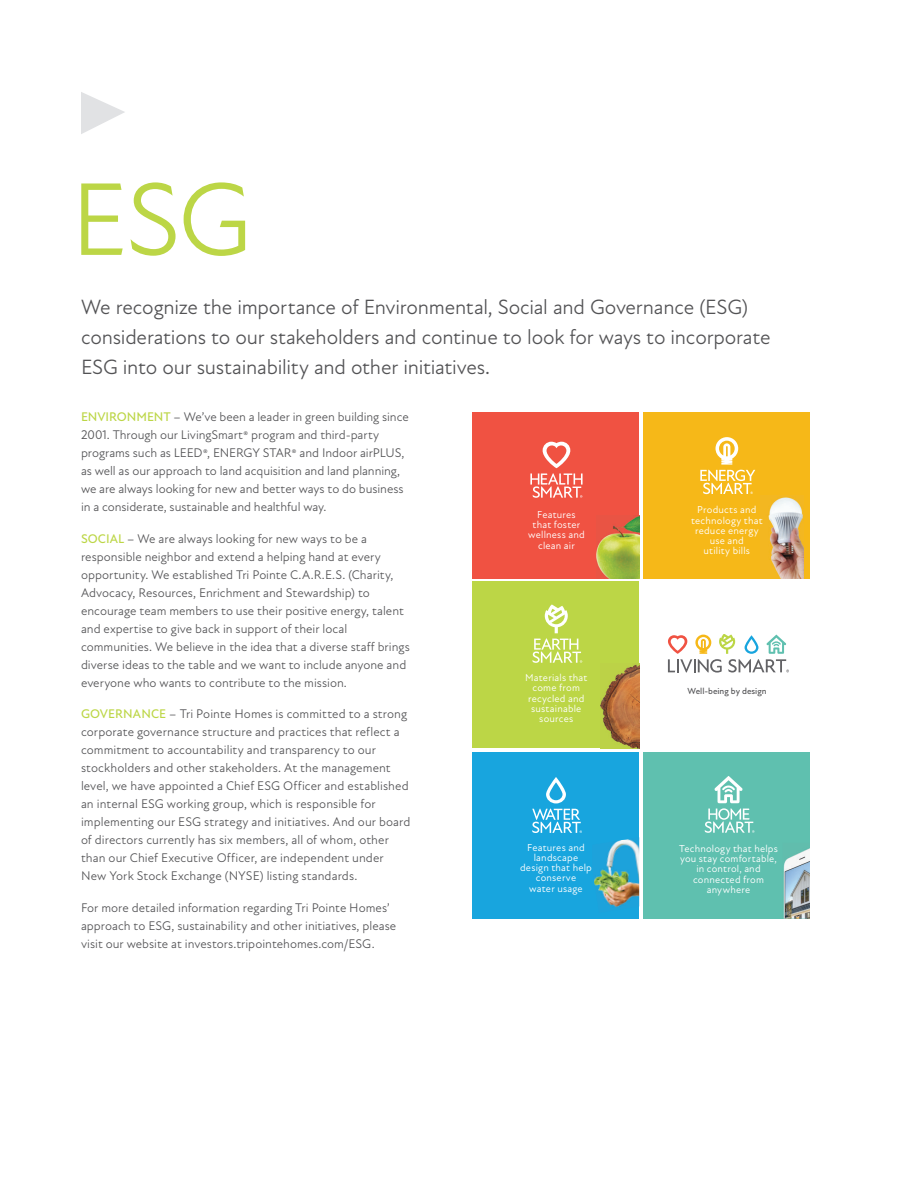
<style>
.page{position:relative;width:918px;height:1188px;background:#fff}
.page>*{position:absolute;margin:0;border:0;box-sizing:border-box;transform-origin:0 0}
.t1{font:105px "New Atten";color:#bcd646}
.t2{font:21px/30px "New Atten";letter-spacing:-.01em;color:#535355}
.t3{font:12.75px/18px "New Atten";color:#535355}
.t4{font:10.35px/10.4px "New Atten";letter-spacing:.02em;color:#fff;text-align:center}
.t5{font:500 9px "New Atten";color:#535355}
.s1{font-weight:500;color:#bcd646}
</style>
<div class="page">
<div style="left:473px;top:412px;width:166px;height:166px;background:#f05242"></div>
<img style="left:596px;top:515px;width:43px;height:63px">
<svg style="left:530px;top:442px;width:53px;height:56px"></svg>
<svg style="left:668px;top:635px;width:121px;height:38px"></svg>
<div style="left:643px;top:752px;width:167px;height:167px;background:#5fc0af"></div>
<img style="left:783px;top:848px;width:27px;height:71px">
<svg style="left:705px;top:776px;width:49px;height:57px"></svg>
<div style="left:473px;top:582px;width:166px;height:166px;background:#bcd646"></div>
<img style="left:601px;top:664px;width:38px;height:84px">
<svg style="left:532px;top:605px;width:50px;height:58px"></svg>
<div style="left:643px;top:412px;width:167px;height:166px;background:#f6b818"></div>
<img style="left:768px;top:497px;width:36px;height:81px">
<svg style="left:700px;top:437px;width:55px;height:57px"></svg>
<div style="left:473px;top:752px;width:166px;height:167px;background:#18a5de"></div>
<img style="left:594px;top:839px;width:45px;height:69px">
<svg style="left:532px;top:809px;width:50px;height:24px"></svg>
<svg style="left:546px;top:777px;width:20px;height:26px"></svg>
<svg style="left:81px;top:92px;width:44px;height:42px"></svg>
<h1 class="t1" style="left:70px;top:178px;width:183px">ESG</h1>
<h2 class="t2" style="left:81px;top:294px;width:691px">We recognize the importance of Environmental, Social and Governance (ESG) considerations to our stakeholders and continue to look for ways to incorporate<br>ESG into our sustainability and other initiatives.</h2>
<p class="t3" style="left:81px;top:409px;width:329px"><span class="s1">ENVIRONMENT</span> – We’ve been a leader in green building since 2001. Through our LivingSmart® program and third-party programs such as LEED®, ENERGY STAR® and Indoor airPLUS, as well as our approach to land acquisition and land planning, we are always looking for new and better ways to do business in a considerate, sustainable and healthful way.</p>
<p class="t3" style="left:81px;top:531px;width:330px"><span class="s1">SOCIAL</span> – We are always looking for new ways to be a responsible neighbor and extend a helping hand at every opportunity. We established Tri Pointe C.A.R.E.S. (Charity, Advocacy, Resources, Enrichment and Stewardship) to encourage team members to use their positive energy, talent and expertise to give back in support of their local communities. We believe in the idea that a diverse staff brings diverse ideas to the table and we want to include anyone and everyone who wants to contribute to the mission.</p>
<p class="t3" style="left:81px;top:706px;width:331px"><span class="s1">GOVERNANCE</span> – Tri Pointe Homes is committed to a strong corporate governance structure and practices that reflect a commitment to accountability and transparency to our stockholders and other stakeholders. At the management level, we have appointed a Chief ESG Officer and established an internal ESG working group, which is responsible for implementing our ESG strategy and initiatives. And our board of directors currently has six members, all of whom, other than our Chief Executive Officer, are independent under New York Stock Exchange (NYSE) listing standards.</p>
<p class="t3" style="left:81px;top:900px;width:317px">For more detailed information regarding Tri Pointe Homes’ approach to ESG, sustainability and other initiatives, please visit our website at investors.tripointehomes.com/ESG.</p>
<p class="t4" style="left:528px;top:510px;width:58px">Features that foster wellness and clean air</p>
<p class="t4" style="left:525px;top:673px;width:64px">Materials that come from recycled and sustainable sources</p>
<p class="t4" style="left:520px;top:843px;width:73px">Features and landscape design that help conserve<br>water usage</p>
<p class="t4" style="left:691px;top:506px;width:73px">Products and technology that reduce energy use and<br>utility bills</p>
<p class="t5" style="left:687px;top:687px;width:81px">Well-being by design</p>
<p class="t4" style="left:679px;top:844px;width:100px">Technology that helps you stay comfortable, in control, and connected from anywhere</p>
</div>
